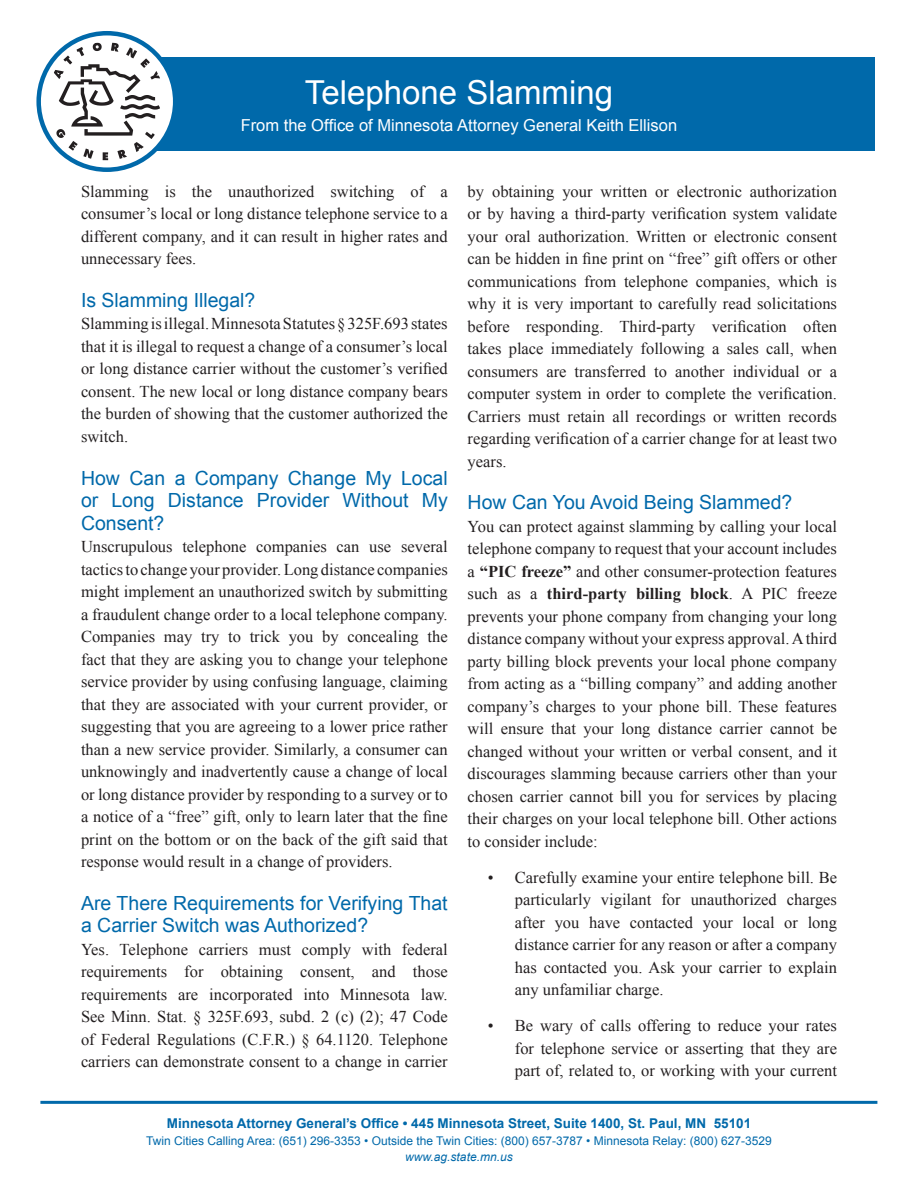
<style>
.page{position:relative;width:918px;height:1188px;background:#fff}
.page>*{position:absolute;margin:0;border:0;box-sizing:border-box;transform-origin:0 0}
.h1{font:33px "Arial";color:#fff}
.h2{font:19.5px/22.5px "Arial";color:#0069aa;text-align:justify}
.p_1{font:16.5px/22.5px "Times New Roman";color:#231f20;text-align:justify}
.li{font:16.5px/22.5px "Times New Roman";color:#231f20;text-align:justify}
.t1{font:16.5px "Arial";color:#fff}
.t2{font:700 13.5px "Arial";color:#0069aa}
.t3{font:12px/16.5px "Arial";color:#0069aa;text-align:center}
.s1{font-weight:700}
.s2{font-style:italic}
</style>
<div class="page">
<div style="left:60px;top:57px;width:815px;height:93px;background:#0069aa"></div>
<svg style="left:39px;top:33px;width:136px;height:137px"></svg>
<svg style="left:54px;top:43px;width:106px;height:117px"></svg>
<div style="left:36px;top:31px;width:141px;height:141px;border:4px solid #0069aa;border-radius:50%"></div>
<hr style="left:40px;top:1101px;width:837px;height:3px;background:#0069aa">
<h1 class="h1" style="left:305px;top:71px;width:310px">Telephone Slamming</h1>
<p class="t1" style="left:241px;top:115px;width:438px">From the Office of Minnesota Attorney General Keith Ellison</p>
<p class="p_1" style="left:81px;top:180px;width:368px">Slamming is the unauthorized switching of a consumer’s local or long distance telephone service to a different company, and it can result in higher rates and unnecessary fees.</p>
<h2 class="h2" style="left:81px;top:289px;width:176px">Is Slamming Illegal?</h2>
<p class="p_1" style="left:81px;top:312px;width:368px">Slamming is illegal. Minnesota Statutes § 325F.693 states that it is illegal to request a change of a consumer’s local or long distance carrier without the customer’s verified consent. The new local or long distance company bears the burden of showing that the customer authorized the switch.</p>
<h2 class="h2" style="left:81px;top:467px;width:368px">How Can a Company Change My Local or Long Distance Provider Without My Consent?</h2>
<p class="p_1" style="left:81px;top:535px;width:368px">Unscrupulous telephone companies can use several tactics to change your provider. Long distance companies might implement an unauthorized switch by submitting a fraudulent change order to a local telephone company.<br>Companies may try to trick you by concealing the fact that they are asking you to change your telephone service provider by using confusing language, claiming that they are associated with your current provider, or suggesting that you are agreeing to a lower price rather than a new service provider. Similarly, a consumer can unknowingly and inadvertently cause a change of local or long distance provider by responding to a survey or to a notice of a “free” gift, only to learn later that the fine print on the bottom or on the back of the gift said that response would result in a change of providers.</p>
<h2 class="h2" style="left:81px;top:892px;width:368px">Are There Requirements for Verifying That a Carrier Switch was Authorized?</h2>
<p class="p_1" style="left:81px;top:938px;width:368px">Yes. Telephone carriers must comply with federal requirements for obtaining consent, and those requirements are incorporated into Minnesota law.<br>See Minn. Stat. § 325F.693, subd. 2 (c) (2); 47 Code of Federal Regulations (C.F.R.) § 64.1120. Telephone carriers can demonstrate consent to a change in carrier</p>
<p class="p_1" style="left:468px;top:180px;width:371px">by obtaining your written or electronic authorization or by having a third-party verification system validate your oral authorization. Written or electronic consent can be hidden in fine print on “free” gift offers or other communications from telephone companies, which is why it is very important to carefully read solicitations before responding. Third-party verification often takes place immediately following a sales call, when consumers are transferred to another individual or a computer system in order to complete the verification.<br>Carriers must retain all recordings or written records regarding verification of a carrier change for at least two years.</p>
<h2 class="h2" style="left:468px;top:492px;width:326px">How Can You Avoid Being Slammed?</h2>
<p class="p_1" style="left:468px;top:515px;width:371px">You can protect against slamming by calling your local telephone company to request that your account includes a <span class="s1">“PIC freeze”</span> and other consumer-protection features such as a <span class="s1">third-party billing block</span>. A PIC freeze prevents your phone company from changing your long distance company without your express approval. A third party billing block prevents your local phone company from acting as a “billing company” and adding another company’s charges to your phone bill. These features will ensure that your long distance carrier cannot be changed without your written or verbal consent, and it discourages slamming because carriers other than your chosen carrier cannot bill you for services by placing their charges on your local telephone bill. Other actions to consider include:</p>
<p class="li" style="left:515px;top:866px;width:324px;text-indent:-27px">• Carefully examine your entire telephone bill. Be particularly vigilant for unauthorized charges after you have contacted your local or long distance carrier for any reason or after a company has contacted you. Ask your carrier to explain any unfamiliar charge.</p>
<p class="li" style="left:515px;top:1014px;width:324px;text-indent:-27px">• Be wary of calls offering to reduce your rates for telephone service or asserting that they are part of, related to, or working with your current</p>
<p class="t2" style="left:167px;top:1115px;width:586px">Minnesota Attorney General’s Office • 445 Minnesota Street, Suite 1400, St. Paul, MN 55101</p>
<p class="t3" style="left:146px;top:1133px;width:627px">Twin Cities Calling Area: (651) 296-3353 • Outside the Twin Cities: (800) 657-3787 • Minnesota Relay: (800) 627-3529 <span class="s2">www.ag.state.mn.us</span></p>
</div>
